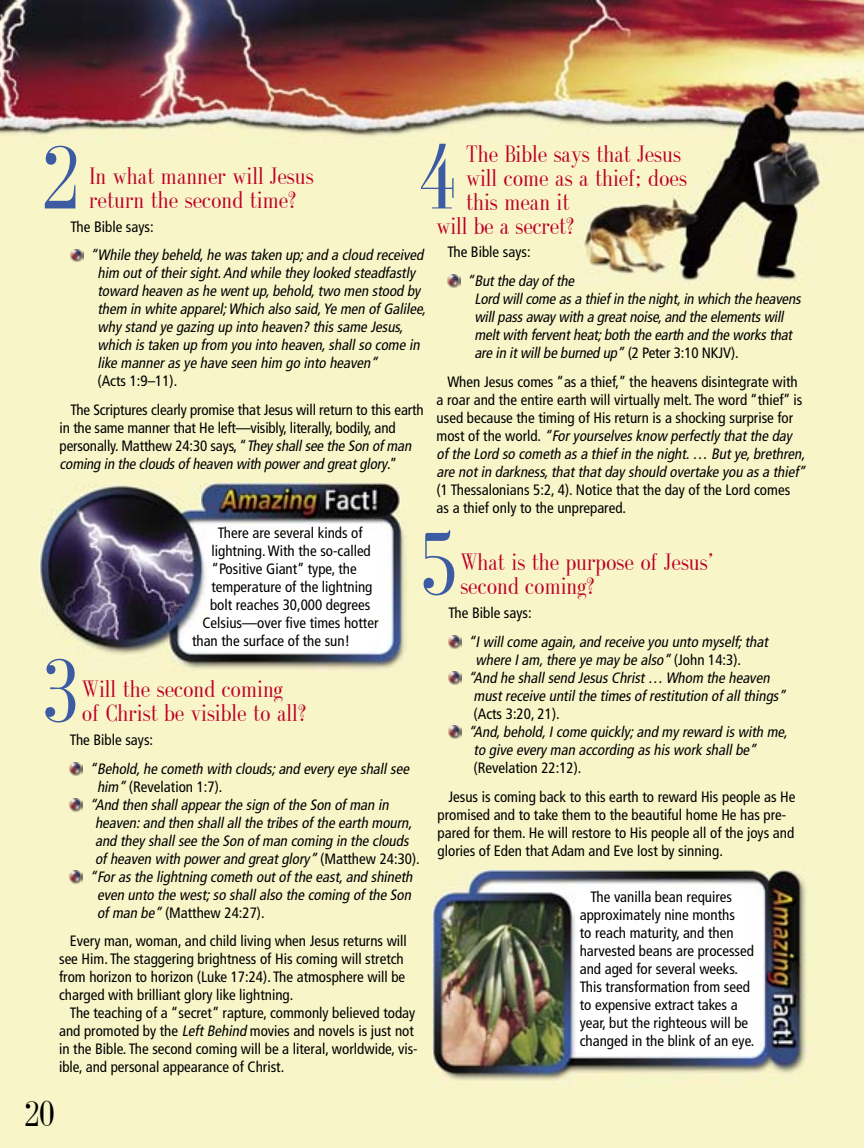
<style>
.page{position:relative;width:864px;height:1148px;background:#fff}
.page>*{position:absolute;margin:0;border:0;box-sizing:border-box;transform-origin:0 0}
.t1{font:90px "Galileo FLF";color:#3c5ba3}
.t2{font:36px "Galileo FLF";color:#000}
.t3{font:24px/24px "Galileo FLF";color:#be0027}
.t4{font:condensed 15px/18px "Frutiger";color:#000}
.t5{font:italic condensed 15px/18px "Frutiger";color:#000}
.s1{font-style:italic}
.s2{font-style:normal}
</style>
<div class="page">
<img style="left:0;top:0;width:864px;height:1148px">
<img style="left:432px;top:870px;width:378px;height:216px">
<svg style="left:70px;top:249px;width:13px;height:13px"></svg>
<svg style="left:447px;top:275px;width:13px;height:12px"></svg>
<svg style="left:448px;top:635px;width:13px;height:13px"></svg>
<svg style="left:448px;top:671px;width:13px;height:13px"></svg>
<svg style="left:448px;top:725px;width:13px;height:13px"></svg>
<img style="left:39px;top:483px;width:367px;height:189px">
<svg style="left:70px;top:762px;width:13px;height:13px"></svg>
<svg style="left:70px;top:798px;width:13px;height:13px"></svg>
<svg style="left:70px;top:870px;width:13px;height:13px"></svg>
<h1 class="t1" style="left:419px;top:133px;width:40px">4</h1>
<h1 class="t1" style="left:42px;top:133px;width:39px">2</h1>
<h3 class="t3" style="left:466px;top:143px;width:216px">The Bible says that Jesus</h3>
<h3 class="t3" style="left:89px;top:165px;width:226px">In what manner will Jesus return the second time?</h3>
<p class="t4" style="left:70px;top:217px;width:85px">The Bible says:</p>
<p class="t5" style="left:98px;top:246px;width:333px;text-indent:-7px">“ While they beheld,he wastaken up;and a cloud received him outoftheirsight.And while they looked steadfastly toward heaven ashe wentup,behold,two men stood by them in white apparel;Which also said,Ye men ofGalilee, why stand ye gazing up into heaven? thissame Jesus, which istaken up from you into heaven,shallso come in like mannerasye have seen him go into heaven”</p>
<p class="t4" style="left:70px;top:367px;width:355px;line-height:28.8px;text-indent:27px">(Acts 1:9–11).<br>The Scriptures clearly promise that Jesus will return to this earth</p>
<p class="t4" style="left:60px;top:419px;width:356px">in the same manner that He left—visibly, literally, bodily, and personally. Matthew 24:30 says, “<span class="s1">They shallsee the Son ofman coming in the cloudsofheaven with powerand greatglory</span>. ”</p>
<h3 class="t3" style="left:466px;top:167px;width:222px">will come as a thief; does</h3>
<h3 class="t3" style="left:466px;top:191px;width:105px">this mean it</h3>
<h3 class="t3" style="left:437px;top:215px;width:139px">will be a secret?</h3>
<p class="t4" style="left:447px;top:243px;width:85px">The Bible says:</p>
<p class="t5" style="left:474px;top:272px;width:331px;text-indent:-7px">“ Butthe day ofthe<br>Lord willcome asa thiefin the night,in which the heavens willpassaway with a greatnoise,and the elementswill meltwith ferventheat;both the earth and the worksthat are in itwillbe burned up” <span class="s2">(2 Pete r 3 : 1 0 N KJ V) .</span></p>
<p class="t4" style="left:437px;top:372px;width:374px;text-indent:11px">When Jesus comes “as a thief,” the heavens disintegrate with<br>a roar and the entire earth will virtually melt. The word “thief” is used because the timing of His return is a shocking surprise for<br>m o s t o f t h e w o r l d . <span class="s1">“Foryourselvesknow perfectly thatthe day ofthe Lord so cometh asa thiefin the night.… Butye,brethren, are notin darkness,thatthatday should overtake you asa thief”</span></p>
<p class="t4" style="left:437px;top:480px;width:355px">(1 Thessalonians 5:2, 4). Notice that the day of the Lord comes as a thief only to the unprepared.</p>
<p class="t4" style="left:218px;top:524px;width:146px">There are several kinds of</p>
<p class="t4" style="left:212px;top:542px;width:161px">lightning. With the so-called</p>
<p class="t4" style="left:212px;top:560px;width:147px">“Positive Giant” type, the</p>
<p class="t4" style="left:212px;top:578px;width:163px">temperature of the lightning</p>
<p class="t4" style="left:210px;top:596px;width:162px">bolt reaches 30,000 degrees</p>
<p class="t4" style="left:202px;top:614px;width:178px">Celsius—over five times hotter</p>
<p class="t4" style="left:192px;top:632px;width:160px">than the surface of the sun!</p>
<h3 class="t3" style="left:82px;top:678px;width:225px">Will the second coming of Christ be visible to all?</h3>
<p class="t4" style="left:70px;top:730px;width:85px">The Bible says:</p>
<p class="t5" style="left:90px;top:759px;width:324px">“ Behold,he cometh with clouds;and every eye shallsee</p>
<p class="t4" style="left:97px;top:777px;width:127px"><span class="s1">him”</span> (Revelation 1:7).</p>
<p class="t5" style="left:90px;top:795px;width:304px">“And then shallappearthe sign ofthe Son ofman in</p>
<p class="t5" style="left:95px;top:813px;width:322px">heaven:and then shallallthe tribesofthe earth mourn,</p>
<p class="t5" style="left:95px;top:831px;width:318px">and they shallsee the Son ofman coming in the clouds</p>
<p class="t5" style="left:95px;top:849px;width:326px">ofheaven with powerand greatglory ” <span class="s2">( M a tt h e w 2 4 : 3 0 ) .</span></p>
<p class="t5" style="left:90px;top:867px;width:328px">“ Forasthe lightning cometh outofthe east,and shineth</p>
<p class="t5" style="left:97px;top:885px;width:319px">even unto the west;so shallalso the coming ofthe Son</p>
<p class="t4" style="left:97px;top:903px;width:169px"><span class="s1">ofman be”</span> (Matthew 24:27).</p>
<p class="t4" style="left:59px;top:932px;width:349px;text-indent:11px">Every man, woman, and child living when Jesus returns will see Him. The staggering brightness of His coming will stretch from horizon to horizon (Luke 17:24). The atmosphere will be charged with brilliant glory like lightning.</p>
<p class="t4" style="left:59px;top:1004px;width:360px;text-indent:11px">The teaching of a “secret” rapture, commonly believed today and promoted by the <span class="s1">LeftBehind</span> movies and novels is just not in the Bible. The second coming will be a literal, worldwide, vis&shy;ible, and personal appearance of Christ.</p>
<h1 class="t1" style="left:420px;top:520px;width:40px">5</h1>
<h3 class="t3" style="left:460px;top:551px;width:254px">What is the purpose of Jesus’ second coming?</h3>
<p class="t4" style="left:448px;top:603px;width:85px">The Bible says:</p>
<p class="t5" style="left:468px;top:632px;width:304px">“ Iwillcome again,and receive you unto myself;that</p>
<p class="t5" style="left:476px;top:650px;width:267px">where Iam,there ye may be also” <span class="s2">( J o h n 1 4 : 3 ) .</span></p>
<p class="t5" style="left:468px;top:668px;width:306px">“And he shallsend JesusChrist… Whom the heaven</p>
<p class="t5" style="left:474px;top:686px;width:317px">mustreceive untilthe timesofrestitution ofallthings”</p>
<p class="t4" style="left:474px;top:704px;width:88px">(Acts 3:20, 21).</p>
<p class="t5" style="left:474px;top:722px;width:318px;text-indent:-6px">“And,behold,Icome quickly;and my reward iswith me, to give every man according ashiswork shallbe”</p>
<p class="t4" style="left:448px;top:753px;width:348px;line-height:28.8px;text-indent:25px">(Revelation 22:12).<br>Jesus is coming back to this earth to reward His people as He</p>
<p class="t4" style="left:438px;top:805px;width:358px">promised and to take them to the beautiful home He has pre&shy;pared for them. He will restore to His people all of the joys and glories of Eden that Adam and Eve lost by sinning.</p>
<h1 class="t1" style="left:41px;top:646px;width:40px">3</h1>
<p class="t4" style="left:580px;top:888px;width:176px;text-indent:11px">The vanilla bean requires approximately nine months<br>to reach maturity, and then harvested beans are processed and aged for several weeks.<br>This transformation from seed to expensive extract takes a year, but the righteous will be changed in the blink of an eye.</p>
<h2 class="t2" style="left:24px;top:1095px;width:32px">20</h2>
</div>
